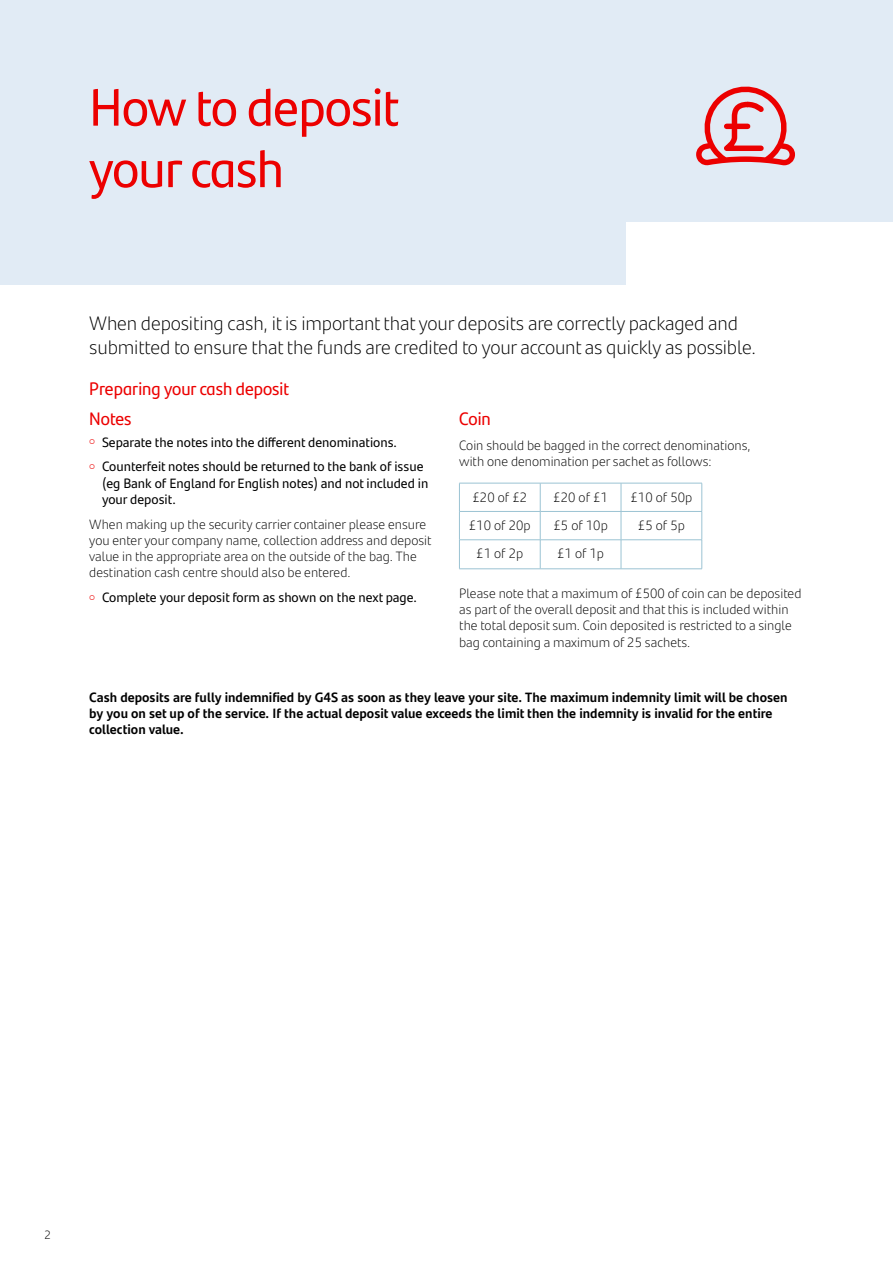
<style>
.page{position:relative;width:893px;height:1263px;background:#fff}
.page>*{position:absolute;margin:0;border:0;box-sizing:border-box;transform-origin:0 0}
.t1{font:52.5px/61.5px "Santander Headline";letter-spacing:-.01em;color:#ec0000}
.t2{font:300 19.5px/23.4px "Santander Text";letter-spacing:-.01em;color:#000}
.t3{font:18px/30.2px "Santander Headline";color:#ec0000}
.t4{font:300 13.5px/16.2px "Santander Text";color:#000}
.t5{font:700 13.5px/16.2px "Santander Text";color:#000}
.t6{font:13.5px/16.2px "Santander Text";color:#000}
.t7{font:300 12px "Santander Text";color:#000}
</style>
<div class="page">
<div style="left:0;top:0;width:893px;height:221px;background:#e1ebf5"></div>
<div style="left:0;top:0;width:625px;height:285px;background:#e1ebf5"></div>
<svg style="left:459px;top:483px;width:244px;height:86px"></svg>
<hr style="left:459px;top:568px;width:81px;height:1px;background:#9bc3d3">
<hr style="left:540px;top:568px;width:81px;height:1px;background:#9bc3d3">
<hr style="left:621px;top:568px;width:81px;height:1px;background:#9bc3d3">
<hr style="left:459px;top:511px;width:81px;height:1px;background:#9bc3d3">
<hr style="left:540px;top:511px;width:81px;height:1px;background:#9bc3d3">
<hr style="left:621px;top:511px;width:81px;height:1px;background:#9bc3d3">
<hr style="left:459px;top:539px;width:81px;height:1px;background:#9bc3d3">
<hr style="left:540px;top:539px;width:81px;height:1px;background:#9bc3d3">
<hr style="left:621px;top:539px;width:81px;height:1px;background:#9bc3d3">
<svg style="left:696px;top:86px;width:99px;height:80px"></svg>
<h1 class="t1" style="left:89px;top:74px;width:312px">How to deposit your cash</h1>
<h2 class="t2" style="left:89px;top:311px;width:668px">When depositing cash, it is important that your deposits are correctly packaged and submitted to ensure that the funds are credited to your account as quickly as possible.</h2>
<h3 class="t3" style="left:89px;top:373px;width:202px">Preparing your cash deposit<br>Notes</h3>
<p class="t6" style="left:89px;top:433px;width:309px"><sup>○</sup> Separate the notes into the different denominations.</p>
<p class="t6" style="left:102px;top:458px;width:328px;text-indent:-13px"><sup>○</sup> Counterfeit notes should be returned to the bank of issue (eg Bank of England for English notes) and not included in your deposit.</p>
<p class="t4" style="left:89px;top:515px;width:344px">When making up the security carrier container please ensure you enter your company name, collection address and deposit value in the appropriate area on the outside of the bag. The destination cash centre should also be entered.</p>
<p class="t6" style="left:89px;top:588px;width:329px"><sup>○</sup> Complete your deposit form as shown on the next page.</p>
<h3 class="t3" style="left:459px;top:403px;width:33px">Coin</h3>
<p class="t4" style="left:459px;top:436px;width:293px">Coin should be bagged in the correct denominations, with one denomination per sachet as follows:</p>
<p class="t4" style="left:472px;top:488px;width:56px">£20 of £2</p>
<p class="t4" style="left:553px;top:488px;width:56px">£20 of £1</p>
<p class="t4" style="left:630px;top:488px;width:63px">£10 of 50p</p>
<p class="t4" style="left:469px;top:517px;width:63px">£10 of 20p</p>
<p class="t4" style="left:553px;top:517px;width:56px">£5 of 10p</p>
<p class="t4" style="left:638px;top:517px;width:49px">£5 of 5p</p>
<p class="t4" style="left:476px;top:545px;width:49px">£1 of 2p</p>
<p class="t4" style="left:557px;top:545px;width:49px">£1 of 1p</p>
<p class="t4" style="left:459px;top:584px;width:344px">Please note that a maximum of £500 of coin can be deposited as part of the overall deposit and that this is included within the total deposit sum. Coin deposited is restricted to a single bag containing a maximum of 25 sachets.</p>
<p class="t5" style="left:89px;top:688px;width:700px">Cash deposits are fully indemnified by G4S as soon as they leave your site. The maximum indemnity limit will be chosen by you on set up of the service. If the actual deposit value exceeds the limit then the indemnity is invalid for the entire collection value.</p>
<p class="t7" style="left:45px;top:1225px;width:8px">2</p>
</div>
